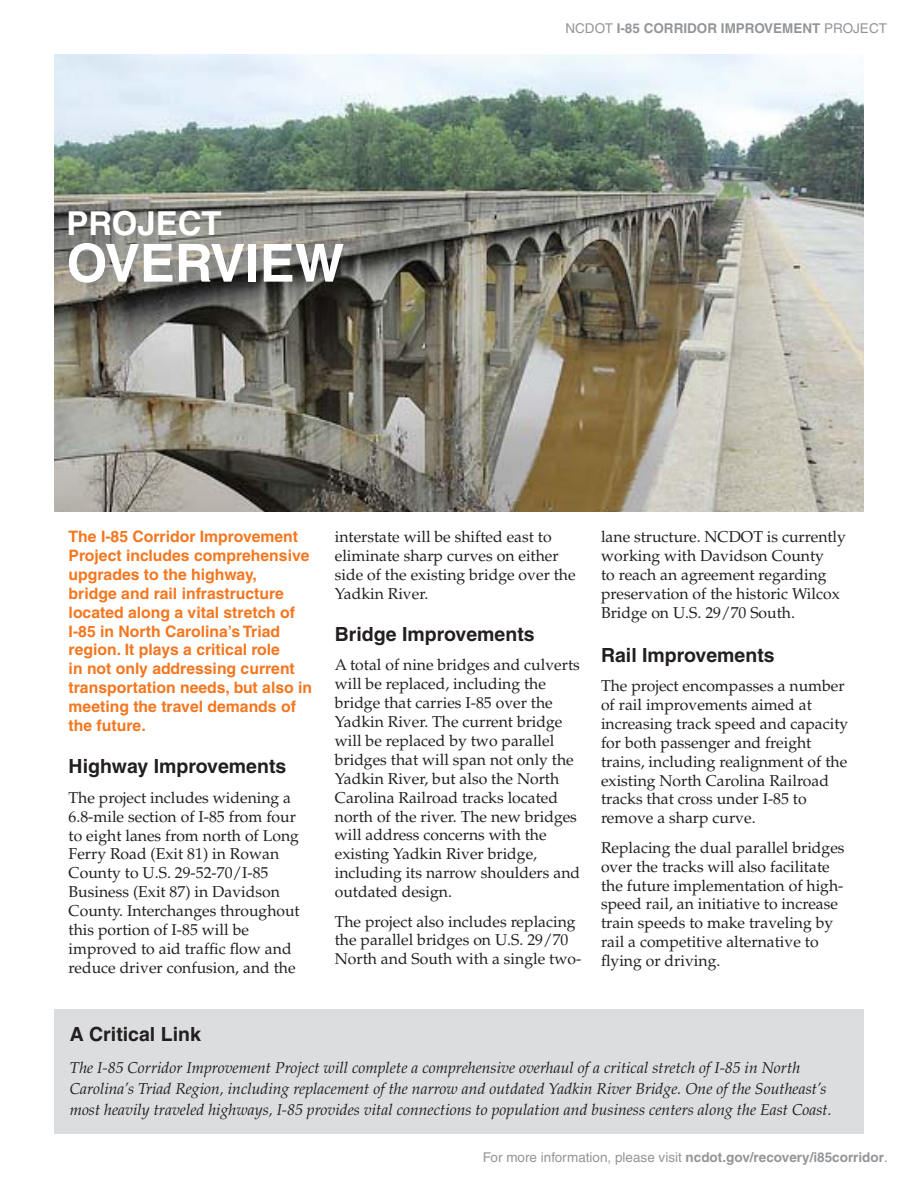
<style>
.page{position:relative;width:918px;height:1188px;background:#fff}
.page>*{position:absolute;margin:0;border:0;box-sizing:border-box;transform-origin:0 0}
.t1{font:700 52.5px "Helvetica";color:#fff}
.t2{font:700 33px "Helvetica";color:#fff}
.t3{font:700 19.5px "Helvetica";color:#231f20}
.t4{font:15.75px/18.9px "Palatino";color:#231f20}
.t5{font:italic 15.75px/21px "Palatino";color:#231f20}
.t6{font:700 15.75px/18.9px "Helvetica";color:#f47720}
.t7{font:13.5px "Helvetica";color:#939598}
.t8{font:700 13.5px "Helvetica";color:#939598}
.s1{font-weight:400}
.s2{font-weight:700}
</style>
<div class="page">
<img style="left:54px;top:54px;width:810px;height:458px">
<div style="left:54px;top:1009px;width:810px;height:125px;background:#dcddde"></div>
<h2 class="t2" style="left:67px;top:211px;width:157px">PROJECT</h2>
<h1 class="t1" style="left:67px;top:244px;width:279px">OVERVIEW</h1>
<p class="t8" style="left:565px;top:23px;width:323px"><span class="s1">NCDOT</span> I-85 CORRIDOR IMPROVEMENT <span class="s1">PROJECT</span></p>
<p class="t6" style="left:69px;top:529px;width:245px">The I-85 Corridor Improvement<br>Project includes comprehensive upgrades to the highway,<br>bridge and rail infrastructure located along a vital stretch of<br>I-85 in North Carolina’s Triad region. It plays a critical role<br>in not only addressing current transportation needs, but also in meeting the travel demands of the future.</p>
<p class="t3" style="left:69px;top:759px;width:219px">Highway Improvements</p>
<p class="t4" style="left:69px;top:790px;width:233px">The project includes widening a<br>6.8-mile section of I-85 from four to eight lanes from north of Long<br>Ferry Road (Exit 81) in Rowan<br>County to U.S. 29-52-70/I-85<br>Business (Exit 87) in Davidson<br>County. Interchanges throughout this portion of I-85 will be improved to aid traffic flow and reduce driver confusion, and the</p>
<p class="t4" style="left:335px;top:529px;width:242px">interstate will be shifted east to eliminate sharp curves on either side of the existing bridge over the<br>Yadkin River.</p>
<p class="t3" style="left:335px;top:627px;width:201px">Bridge Improvements</p>
<p class="t4" style="left:335px;top:657px;width:247px">A total of nine bridges and culverts will be replaced, including the bridge that carries I-85 over the<br>Yadkin River. The current bridge will be replaced by two parallel bridges that will span not only the<br>Yadkin River, but also the North<br>Carolina Railroad tracks located north of the river. The new bridges will address concerns with the existing Yadkin River bridge, including its narrow shoulders and outdated design.</p>
<p class="t4" style="left:335px;top:914px;width:248px">The project also includes replacing the parallel bridges on U.S. 29/70<br>North and South with a single two-</p>
<p class="t4" style="left:601px;top:529px;width:246px">lane structure. NCDOT is currently working with Davidson County<br>to reach an agreement regarding preservation of the historic Wilcox<br>Bridge on U.S. 29/70 South.</p>
<p class="t3" style="left:601px;top:648px;width:175px">Rail Improvements</p>
<p class="t4" style="left:601px;top:678px;width:249px">The project encompasses a number of rail improvements aimed at increasing track speed and capacity for both passenger and freight trains, including realignment of the existing North Carolina Railroad tracks that cross under I-85 to remove a sharp curve.</p>
<p class="t4" style="left:601px;top:840px;width:245px">Replacing the dual parallel bridges over the tracks will also facilitate the future implementation of high&shy;speed rail, an initiative to increase train speeds to make traveling by rail a competitive alternative to flying or driving.</p>
<p class="t3" style="left:70px;top:1027px;width:133px">A Critical Link</p>
<p class="t5" style="left:70px;top:1058px;width:764px">The I-85 Corridor Improvement Project will complete a comprehensive overhaul of a critical stretch of I-85 in North<br>Carolina’s Triad Region, including replacement of the narrow and outdated Yadkin River Bridge. One of the Southeast’s most heavily traveled highways, I-85 provides vital connections to population and business centers along the East Coast.</p>
<p class="t7" style="left:483px;top:1153px;width:407px">For more information, please visit <span class="s2">ncdot.gov/recovery/i85corridor</span>.</p>
</div>
